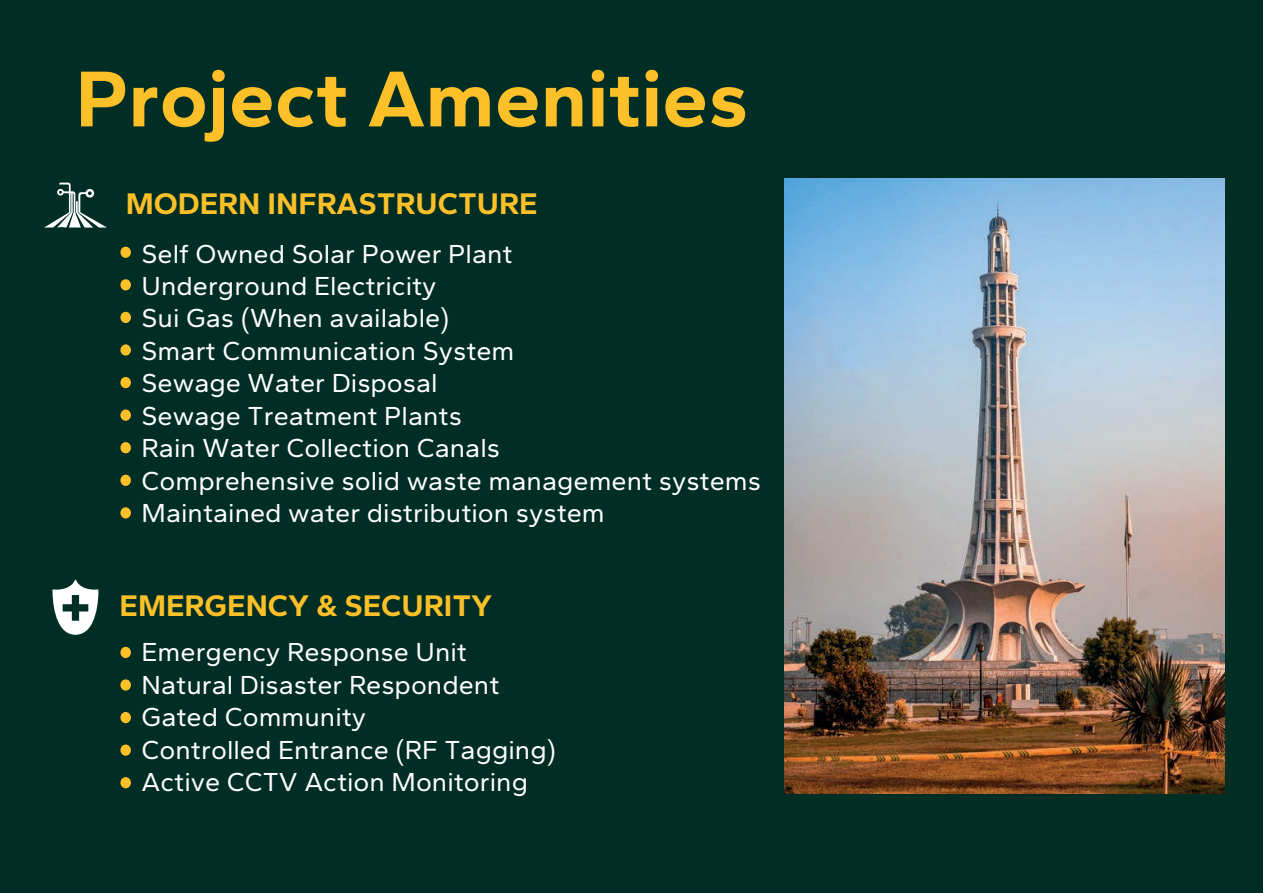
<style>
.page{position:relative;width:1263px;height:893px;background:#002e25}
.page>*{position:absolute;margin:0;border:0;box-sizing:border-box;transform-origin:0 0}
.t1{font:700 81.9px "Celebes";color:#fec028}
.t2{font:700 30.9px "Celebes";color:#fec028}
.t3{font:27px/32.4px "Celebes";color:#fff}
</style>
<div class="page">
<svg style="left:44px;top:183px;width:63px;height:45px"></svg>
<svg style="left:53px;top:579px;width:45px;height:56px"></svg>
<div style="left:120px;top:247px;width:11px;height:11px;background:#fec028;border-radius:50%"></div>
<div style="left:120px;top:279px;width:11px;height:11px;background:#fec028;border-radius:50%"></div>
<div style="left:120px;top:312px;width:11px;height:11px;background:#fec028;border-radius:50%"></div>
<div style="left:120px;top:344px;width:11px;height:12px;background:#fec028;border-radius:50%"></div>
<div style="left:120px;top:377px;width:11px;height:11px;background:#fec028;border-radius:50%"></div>
<div style="left:120px;top:410px;width:11px;height:11px;background:#fec028;border-radius:50%"></div>
<div style="left:120px;top:442px;width:11px;height:11px;background:#fec028;border-radius:50%"></div>
<div style="left:120px;top:475px;width:11px;height:11px;background:#fec028;border-radius:50%"></div>
<div style="left:120px;top:507px;width:11px;height:11px;background:#fec028;border-radius:50%"></div>
<div style="left:120px;top:647px;width:11px;height:11px;background:#fec028;border-radius:50%"></div>
<div style="left:120px;top:679px;width:11px;height:12px;background:#fec028;border-radius:50%"></div>
<div style="left:120px;top:712px;width:11px;height:11px;background:#fec028;border-radius:50%"></div>
<div style="left:120px;top:744px;width:11px;height:12px;background:#fec028;border-radius:50%"></div>
<div style="left:120px;top:777px;width:11px;height:11px;background:#fec028;border-radius:50%"></div>
<img style="left:784px;top:178px;width:440px;height:615px">
<h1 class="t1" style="left:75px;top:51px;width:674px">Project Amenities</h1>
<p class="t2" style="left:126px;top:186px;width:413px">MODERN INFRASTRUCTURE</p>
<p class="t3" style="left:142px;top:237px;width:621px">Self Owned Solar Power Plant<br>Underground Electricity<br>Sui Gas (When available)<br>Smart Communication System<br>Sewage Water Disposal<br>Sewage Treatment Plants<br>Rain Water Collection Canals<br>Comprehensive solid waste management systems<br>Maintained water distribution system</p>
<p class="t2" style="left:119px;top:588px;width:374px">EMERGENCY &amp; SECURITY</p>
<p class="t3" style="left:142px;top:636px;width:416px">Emergency Response Unit<br>Natural Disaster Respondent<br>Gated Community<br>Controlled Entrance (RF Tagging)<br>Active CCTV Action Monitoring</p>
</div>
